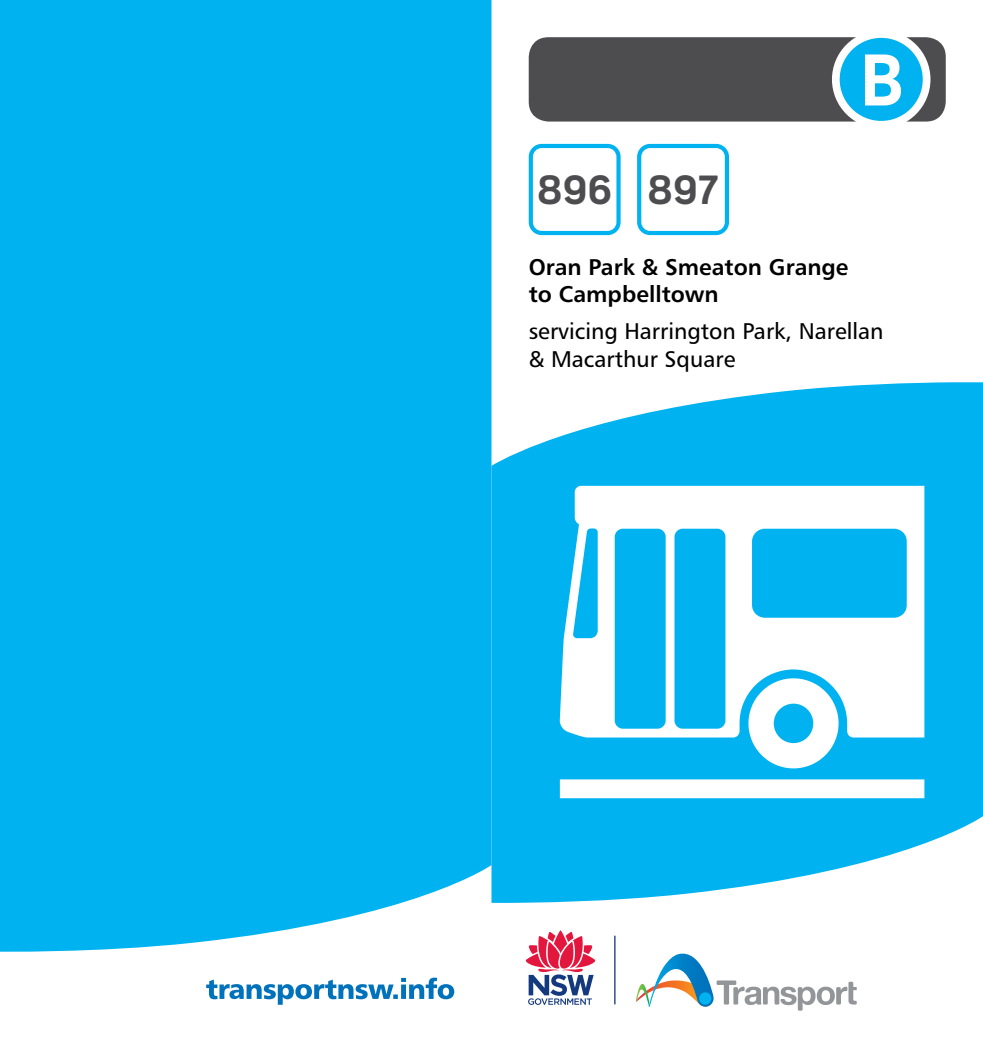
<style>
.page{position:relative;width:983px;height:1042px;background:#fff}
.page>*{position:absolute;margin:0;border:0;box-sizing:border-box;transform-origin:0 0}
.t1{font:700 38.85px "Frank";letter-spacing:-.01em;color:#4d4d4f}
.t2{font:22.75px/27.3px "Trans Text Rm";color:#000}
.t3{font:500 22.75px/27.3px "Trans Text Md";color:#000}
</style>
<div class="page">
<div style="left:0;top:0;width:491px;height:952px;background:#00b3f0"></div>
<svg style="left:491px;top:382px;width:491px;height:521px;background:#27bef2"></svg>
<svg style="left:559px;top:486px;width:365px;height:251px"></svg>
<svg style="left:559px;top:779px;width:365px;height:19px"></svg>
<svg style="left:748px;top:678px;width:90px;height:90px"></svg>
<div style="left:528px;top:37px;width:417px;height:85px;background:#4d4d4f;border-radius:20px"></div>
<svg style="left:831px;top:37px;width:99px;height:85px;background:#68bfdd"></svg>
<hr style="left:614px;top:935px;width:1px;height:69px;background:#15397f">
<svg style="left:525px;top:930px;width:70px;height:75px"></svg>
<svg style="left:636px;top:953px;width:220px;height:57px"></svg>
<div style="left:699px;top:992px;width:12px;height:12px;background:#00b3f0;border-radius:50%"></div>
<svg style="left:528px;top:144px;width:92px;height:91px"></svg>
<svg style="left:637px;top:144px;width:91px;height:91px"></svg>
<svg style="left:206px;top:977px;width:248px;height:28px"></svg>
<h1 class="t1" style="left:537px;top:166px;width:183px">896 897</h1>
<p class="t3" style="left:528px;top:253px;width:321px">Oran Park &amp; Smeaton Grange to Campbelltown</p>
<p class="t2" style="left:528px;top:317px;width:356px">servicing Harrington Park, Narellan &amp; Macarthur Square</p>
</div>
